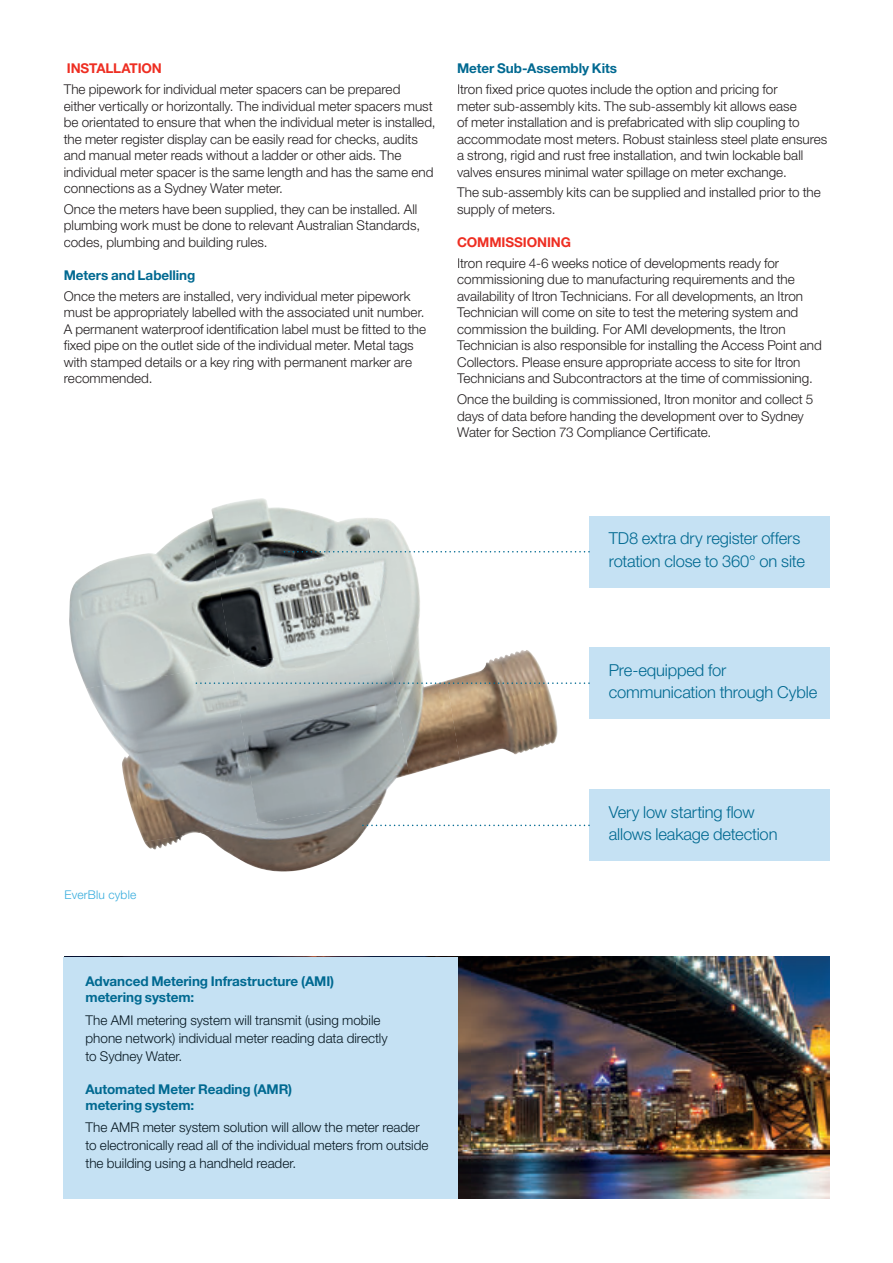
<style>
.page{position:relative;width:893px;height:1263px;background:#fff}
.page>*{position:absolute;margin:0;border:0;box-sizing:border-box;transform-origin:0 0}
.t1{font:300 16.5px/22.5px "Helvetica Neue LT Std";letter-spacing:-.01em;color:#006991}
.t2{font:300 13.5px/16.5px "Helvetica Neue LT Std";color:#231f20}
.t3{font:300 13.5px/18px "Helvetica Neue LT Std";color:#071822}
.t4{font:700 13.5px/16.2px "Helvetica Neue LT Std";letter-spacing:-.005em;color:#006991}
.t5{font:700 13.5px "Helvetica Neue LT Std";letter-spacing:-.01em;color:#ee2e22}
.t6{font:300 12px "Helvetica Neue LT Std";letter-spacing:.02em;color:#36acdd}
</style>
<div class="page">
<img style="left:457px;top:957px;width:372px;height:241px">
<div style="left:63px;top:957px;width:394px;height:241px;background:#c5e1f3"></div>
<div style="left:589px;top:790px;width:241px;height:71px;background:#c5e1f3"></div>
<div style="left:589px;top:648px;width:241px;height:71px;background:#c5e1f3"></div>
<img style="left:69px;top:520px;width:139px;height:167px">
<img style="left:208px;top:498px;width:159px;height:166px">
<img style="left:367px;top:518px;width:93px;height:257px">
<img style="left:86px;top:664px;width:146px;height:177px">
<img style="left:232px;top:639px;width:177px;height:164px">
<img style="left:447px;top:650px;width:111px;height:110px">
<img style="left:144px;top:803px;width:238px;height:69px">
<div style="left:589px;top:516px;width:241px;height:71px;background:#c5e1f3"></div>
<svg style="left:362px;top:825px;width:228px;height:1px"></svg>
<svg style="left:196px;top:682px;width:394px;height:2px"></svg>
<svg style="left:284px;top:551px;width:306px;height:1px"></svg>
<p class="t5" style="left:67px;top:60px;width:97px">INSTALLATION</p>
<p class="t2" style="left:64px;top:81px;width:373px">The pipework for individual meter spacers can be prepared either vertically or horizontally. The individual meter spacers must be orientated to ensure that when the individual meter is installed, the meter register display can be easily read for checks, audits and manual meter reads without a ladder or other aids. The individual meter spacer is the same length and has the same end connections as a Sydney Water meter.</p>
<p class="t2" style="left:64px;top:201px;width:358px">Once the meters have been supplied, they can be installed. All plumbing work must be done to relevant Australian Standards, codes, plumbing and building rules.</p>
<p class="t4" style="left:64px;top:267px;width:133px">Meters and Labelling</p>
<p class="t2" style="left:64px;top:288px;width:364px">Once the meters are installed, very individual meter pipework must be appropriately labelled with the associated unit number.<br>A permanent waterproof identification label must be fitted to the fixed pipe on the outlet side of the individual meter. Metal tags with stamped details or a key ring with permanent marker are recommended.</p>
<p class="t4" style="left:457px;top:60px;width:161px">Meter Sub-Assembly Kits</p>
<p class="t2" style="left:457px;top:81px;width:372px">Itron fixed price quotes include the option and pricing for<br>meter sub-assembly kits. The sub-assembly kit allows ease<br>of meter installation and is prefabricated with slip coupling to accommodate most meters. Robust stainless steel plate ensures a strong, rigid and rust free installation, and twin lockable ball valves ensures minimal water spillage on meter exchange.</p>
<p class="t2" style="left:457px;top:184px;width:365px">The sub-assembly kits can be supplied and installed prior to the supply of meters.</p>
<p class="t5" style="left:457px;top:234px;width:115px">COMMISSIONING</p>
<p class="t2" style="left:457px;top:255px;width:366px">Itron require 4-6 weeks notice of developments ready for commissioning due to manufacturing requirements and the availability of Itron Technicians. For all developments, an Itron Technician will come on site to test the metering system and commission the building. For AMI developments, the Itron Technician is also responsible for installing the Access Point and Collectors. Please ensure appropriate access to site for Itron Technicians and Subcontractors at the time of commissioning.</p>
<p class="t2" style="left:457px;top:391px;width:358px">Once the building is commissioned, Itron monitor and collect 5 days of data before handing the development over to Sydney<br>Water for Section 73 Compliance Certificate.</p>
<p class="t1" style="left:609px;top:527px;width:198px">TD8 extra dry register offers rotation close to 360° on site</p>
<p class="t1" style="left:609px;top:658px;width:210px">Pre-equipped for communication through Cyble</p>
<p class="t6" style="left:65px;top:887px;width:73px">EverBlu cyble</p>
<p class="t4" style="left:86px;top:973px;width:250px">Advanced Metering Infrastructure (AMI) metering system:</p>
<p class="t3" style="left:86px;top:1011px;width:304px">The AMI metering system will transmit (using mobile phone network) individual meter reading data directly to Sydney Water.</p>
<p class="t4" style="left:86px;top:1081px;width:208px">Automated Meter Reading (AMR) metering system:</p>
<p class="t3" style="left:86px;top:1118px;width:344px">The AMR meter system solution will allow the meter reader to electronically read all of the individual meters from outside the building using a handheld reader.</p>
<p class="t1" style="left:609px;top:800px;width:170px">Very low starting flow allows leakage detection</p>
</div>
